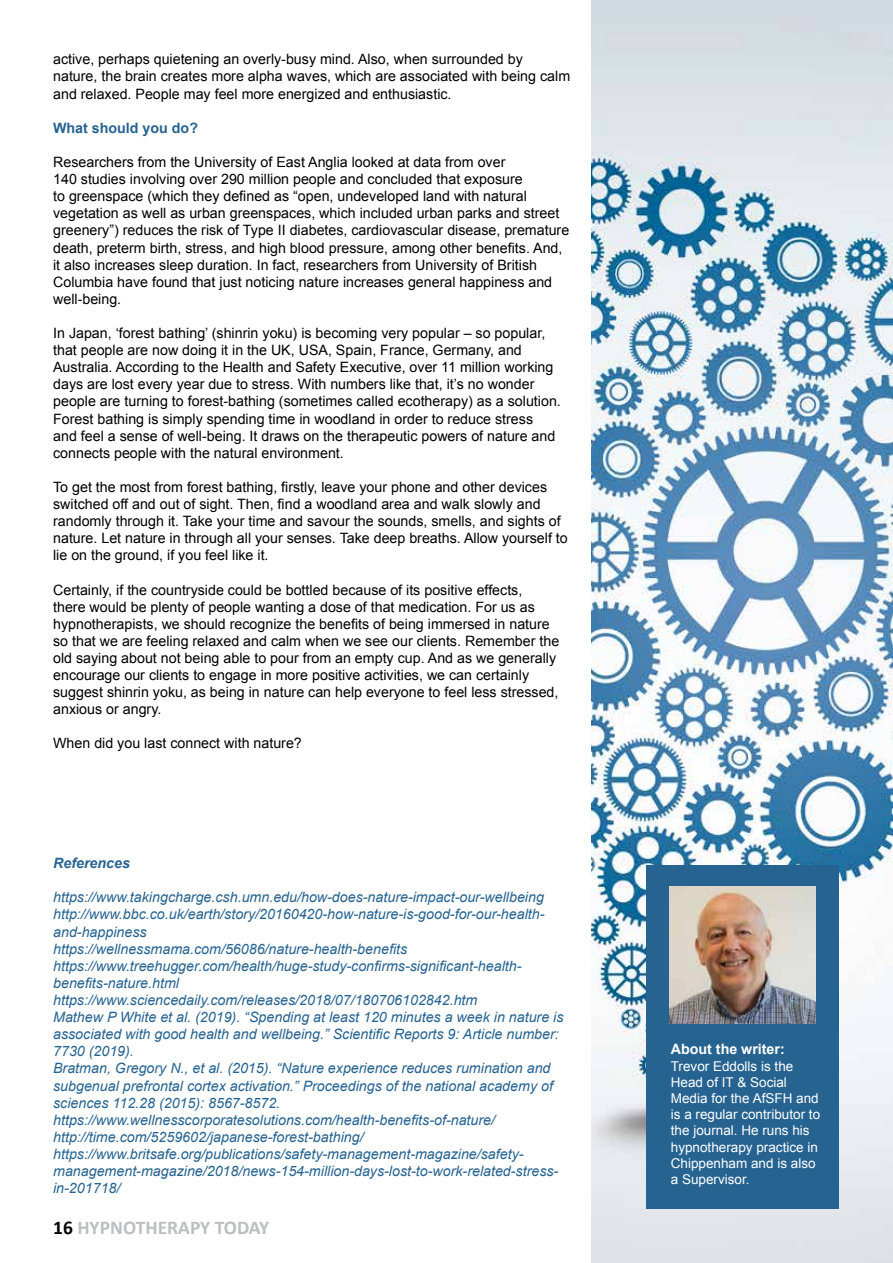
<style>
.page{position:relative;width:893px;height:1263px;background:#fff}
.page>*{position:absolute;margin:0;border:0;box-sizing:border-box;transform-origin:0 0}
.t1{font:700 19.5px "Calibri";color:#bcbec0}
.t2{font:14.25px/17.1px "Arial";color:#000}
.t3{font:italic 14.25px/17.1px "Arial";color:#266390}
.t4{font:700 14.25px "Arial";color:#266390}
.t5{font:700 14.25px "Arial";color:#fff}
.t6{font:italic 700 14.25px "Arial";color:#266390}
.t7{font:13.5px/16.2px "Arial";color:#fff}
.s1{color:#000}
</style>
<div class="page">
<img style="left:591px;top:0;width:302px;height:1263px">
<div style="left:647px;top:865px;width:192px;height:344px;background:#266390"></div>
<img style="left:670px;top:886px;width:146px;height:138px">
<p class="t2" style="left:53px;top:51px;width:519px">active, perhaps quietening an overly-busy mind. Also, when surrounded by nature, the brain creates more alpha waves, which are associated with being calm and relaxed. People may feel more energized and enthusiastic.</p>
<p class="t4" style="left:53px;top:118px;width:146px">What should you do?</p>
<p class="t2" style="left:53px;top:154px;width:518px">Researchers from the University of East Anglia looked at data from over<br>140 studies involving over 290 million people and concluded that exposure<br>to greenspace (which they defined as “open, undeveloped land with natural vegetation as well as urban greenspaces, which included urban parks and street greenery”) reduces the risk of Type II diabetes, cardiovascular disease, premature death, preterm birth, stress, and high blood pressure, among other benefits. And, it also increases sleep duration. In fact, researchers from University of British Columbia have found that just noticing nature increases general happiness and well-being.</p>
<p class="t2" style="left:53px;top:325px;width:509px">In Japan, ‘forest bathing’ (shinrin yoku) is becoming very popular – so popular, that people are now doing it in the UK, USA, Spain, France, Germany, and Australia. According to the Health and Safety Executive, over 11 million working days are lost every year due to stress. With numbers like that, it’s no wonder people are turning to forest-bathing (sometimes called ecotherapy) as a solution.<br>Forest bathing is simply spending time in woodland in order to reduce stress<br>and feel a sense of well-being. It draws on the therapeutic powers of nature and connects people with the natural environment.</p>
<p class="t2" style="left:53px;top:478px;width:516px">To get the most from forest bathing, firstly, leave your phone and other devices switched off and out of sight. Then, find a woodland area and walk slowly and randomly through it. Take your time and savour the sounds, smells, and sights of nature. Let nature in through all your senses. Take deep breaths. Allow yourself to lie on the ground, if you feel like it.</p>
<p class="t2" style="left:53px;top:581px;width:508px">Certainly, if the countryside could be bottled because of its positive effects,<br>there would be plenty of people wanting a dose of that medication. For us as hypnotherapists, we should recognize the benefits of being immersed in nature so that we are feeling relaxed and calm when we see our clients. Remember the old saying about not being able to pour from an empty cup. And as we generally encourage our clients to engage in more positive activities, we can certainly suggest shinrin yoku, as being in nature can help everyone to feel less stressed, anxious or angry.</p>
<p class="t2" style="left:53px;top:735px;width:250px">When did you last connect with nature?</p>
<p class="t6" style="left:53px;top:854px;width:78px">References</p>
<p class="t3" style="left:53px;top:889px;width:512px">https://www.takingcharge.csh.umn.edu/how-does-nature-impact-our-wellbeing http://www.bbc.co.uk/earth/story/20160420-how-nature-is-good-for-our-health&shy;and-happiness<br>https://wellnessmama.com/56086/nature-health-benefits https://www.treehugger.com/health/huge-study-confirms-significant-health&shy;benefits-nature.html https://www.sciencedaily.com/releases/2018/07/180706102842.htm<br>Mathew P White et al. (2019). “Spending at least 120 minutes a week in nature is associated with good health and wellbeing.” Scientific Reports 9: Article number:<br>7730 (2019).<br>Bratman, Gregory N., et al. (2015). “Nature experience reduces rumination and subgenual prefrontal cortex activation.” Proceedings of the national academy of sciences 112.28 (2015): 8567-8572. https://www.wellnesscorporatesolutions.com/health-benefits-of-nature/ http://time.com/5259602/japanese-forest-bathing/ https://www.britsafe.org/publications/safety-management-magazine/safety&shy;management-magazine/2018/news-154-million-days-lost-to-work-related-stress&shy;in-201718/</p>
<h1 class="t1" style="left:53px;top:1216px;width:218px"><span class="s1">16</span> HYPNOTHERAPY TODAY</h1>
<p class="t5" style="left:671px;top:1040px;width:115px">About the writer:</p>
<p class="t7" style="left:671px;top:1058px;width:151px">Trevor Eddolls is the<br>Head of IT &amp; Social<br>Media for the AfSFH and is a regular contributor to the journal. He runs his hypnotherapy practice in<br>Chippenham and is also a Supervisor.</p>
</div>
